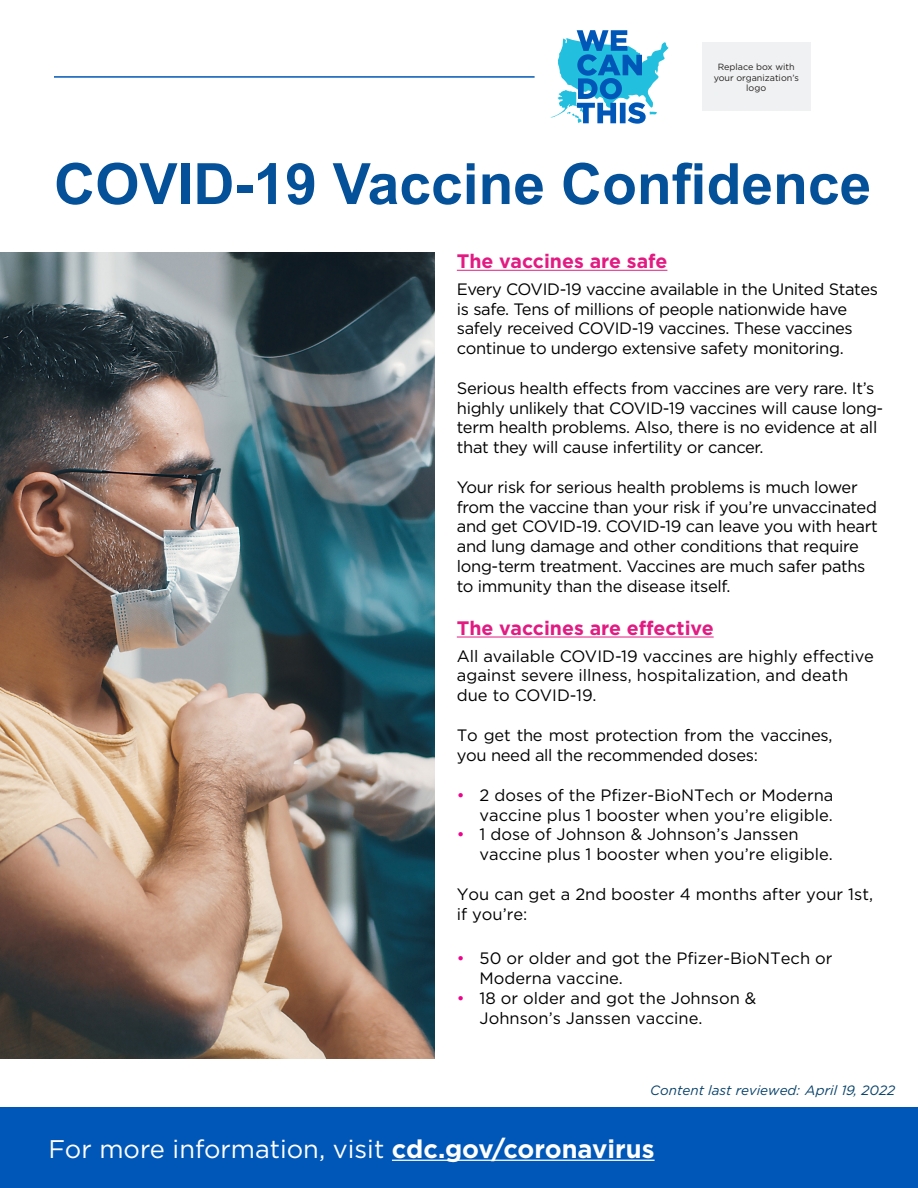
<style>
.page{position:relative;width:918px;height:1188px;background:#fff}
.page>*{position:absolute;margin:0;border:0;box-sizing:border-box;transform-origin:0 0}
.t1{font:700 57px "Arial";color:#04519a}
.t2{font:25.5px "Gotham";color:#fff}
.t3{font:700 19.5px "Gotham";color:#e21b82}
.t4{font:16.5px/19.8px "Gotham";letter-spacing:-.02em;color:#000}
.t5{font:16.5px/19.8px "Gotham";color:#000}
.t6{font:italic 13.5px "Gotham";color:#09426a}
.t7{font:9px/10.8px "Gotham";color:#231f20;text-align:center}
.s1{color:#ed028c}
.s2{font-style:inherit}
.s3{font-weight:700}
</style>
<div class="page">
<hr style="left:457px;top:270px;width:210px;height:1px;background:#e21b82">
<hr style="left:457px;top:637px;width:257px;height:1px;background:#e21b82">
<svg style="left:550px;top:30px;width:119px;height:94px"></svg>
<hr style="left:54px;top:76px;width:481px;height:2px;background:#0057b7">
<div style="left:702px;top:43px;width:109px;height:68px;background:#f0f1f2"></div>
<div style="left:0;top:1107px;width:918px;height:81px;background:#0057b7"></div>
<hr style="left:392px;top:1160px;width:263px;height:1px;background:#fff">
<img style="left:0;top:253px;width:435px;height:805px">
<p class="t7" style="left:714px;top:61px;width:87px">Replace box with your organization’s logo</p>
<h1 class="t1" style="left:54px;top:146px;width:819px">COVID-19 Vaccine Confidence</h1>
<p class="t3" style="left:457px;top:248px;width:212px">The vaccines are safe</p>
<p class="t4" style="left:457px;top:279px;width:423px">Every COVID-19 vaccine available in the United States is safe. Tens of millions of people nationwide have safely received COVID-19 vaccines. These vaccines continue to undergo extensive safety monitoring.</p>
<p class="t4" style="left:457px;top:378px;width:428px">Serious health effects from vaccines are very rare. It’s highly unlikely that COVID-19 vaccines will cause long&shy;term health problems. Also, there is no evidence at all that they will cause infertility or cancer.</p>
<p class="t4" style="left:457px;top:477px;width:422px">Your risk for serious health problems is much lower from the vaccine than your risk if you’re unvaccinated and get COVID-19. COVID-19 can leave you with heart and lung damage and other conditions that require long-term treatment. Vaccines are much safer paths to immunity than the disease itself.</p>
<p class="t3" style="left:457px;top:615px;width:258px">The vaccines are effective</p>
<p class="t5" style="left:457px;top:646px;width:418px">All available COVID-19 vaccines are highly effective against severe illness, hospitalization, and death due to COVID-19.</p>
<p class="t4" style="left:457px;top:725px;width:377px">To get the most protection from the vaccines, you need all the recommended doses:</p>
<p class="t5" style="left:457px;top:785px;width:378px;text-align:right"><span class="s1">•</span> 2 doses of the Pfizer-BioNTech or Moderna vaccine plus 1 booster when you’re eligible.</p>
<p class="t5" style="left:480px;top:824px;width:355px;text-indent:-23px"><span class="s1">•</span> 1 dose of Johnson &amp; Johnson’s Janssen vaccine plus 1 booster when you’re eligible.</p>
<p class="t5" style="left:457px;top:884px;width:418px">You can get a 2nd booster 4 months after your 1st, if you’re:</p>
<p class="t5" style="left:480px;top:948px;width:354px;text-indent:-23px"><span class="s1">•</span> 50 or older and got the Pfizer-BioNTech or<br>Moderna vaccine.</p>
<p class="t5" style="left:480px;top:988px;width:278px;text-indent:-23px"><span class="s1">•</span> 18 or older and got the Johnson &amp;<br>Johnson’s Janssen vaccine.</p>
<p class="t6" style="left:650px;top:1081px;width:246px">Content last reviewed: <span class="s2">April19</span>, 2022</p>
<h2 class="t2" style="left:49px;top:1132px;width:607px">For more information, visit <span class="s3">cdc.gov/coronavirus</span></h2>
</div>
